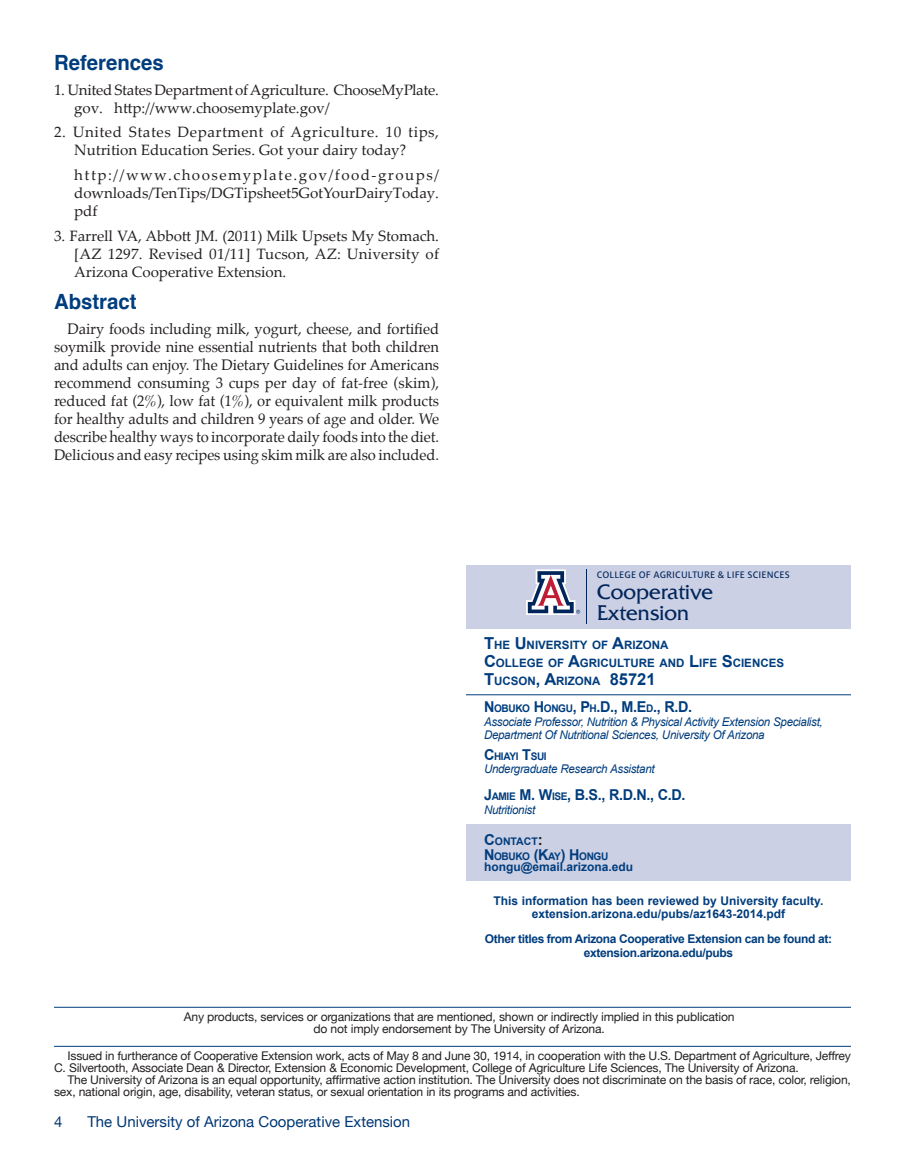
<style>
.page{position:relative;width:905px;height:1175px;background:#fff}
.page>*{position:absolute;margin:0;border:0;box-sizing:border-box;transform-origin:0 0}
.t1{font:21px/21px "Friz Qua";letter-spacing:-.02em;color:#00255b}
.Subhead_1{font:700 21px "Helvetica";color:#013d7d}
.t2{font:15px/18px "Palatino";color:#231f20;text-align:justify}
.t3{font:15px/18px "Palatino Linotype";color:#231f20}
.t4{font:700 15px "Arial";color:#013d7d;scale:.96 1}
.t5{font:15px "Helvetica Neue";color:#013775}
.t6{font:700 15px "Arial";color:#231f20}
.t7{font:12px/12px "Helvetica Neue";letter-spacing:-.01em;color:#231f20}
.t8{font:italic 12px "Arial";letter-spacing:-.025em;color:#013d7d;scale:.96 1}
.t9{font:700 12px "Arial";color:#013d7d}
.t10{font:12px "Helvetica Neue";letter-spacing:-.03em;color:#231f20}
.t11{font:700 12px "Arial";letter-spacing:-.03em;color:#013d7d}
.t12{font:700 11.55px "Arial";color:#013d7d}
.t13{font:10.5px "Milo OT Text";letter-spacing:.01em;color:#00255b}
.t14{font:700 10.5px "Arial";letter-spacing:-.035em;color:#013d7d;scale:.96 1}
.t15{font:700 10.5px "Arial";letter-spacing:-.035em;color:#013d7d}
.s1{font-size:16.5px}
.s2{font-size:10.5px}
.s3{font-size:15px}
</style>
<div class="page">
<div style="left:466px;top:824px;width:384px;height:56px;background:#cbd0e4"></div>
<div style="left:466px;top:565px;width:384px;height:63px;background:#cbd0e4"></div>
<hr style="left:466px;top:694px;width:384px;height:1px;background:#013d7d">
<hr style="left:54px;top:1006px;width:796px;height:1px;background:#013d7d">
<hr style="left:54px;top:1046px;width:796px;height:1px;background:#013d7d">
<svg style="left:526px;top:569px;width:54px;height:46px"></svg>
<hr style="left:586px;top:569px;width:1px;height:55px;background:#00255b">
<p class="Subhead_1" style="left:54px;top:45px;width:111px">References</p>
<p class="t3" style="left:74px;top:80px;width:366px;text-indent:-20px">1. United States Department of Agriculture. ChooseMyPlate. gov. http://www.choosemyplate.gov/</p>
<p class="t3" style="left:74px;top:123px;width:366px;text-indent:-20px">2. United States Department of Agriculture. 10 tips,<br>Nutrition Education Series. Got your dairy today?</p>
<p class="t3" style="left:74px;top:165px;width:366px;text-align:justify">http://www.choosemyplate.gov/food-groups/ downloads/TenTips/DGTipsheet5GotYourDairyToday. pdf</p>
<p class="t3" style="left:74px;top:226px;width:366px;text-align:justify;text-indent:-20px">3. Farrell VA, Abbott JM. (2011) Milk Upsets My Stomach. [AZ 1297. Revised 01/11] Tucson, AZ: University of Arizona Cooperative Extension.</p>
<p class="Subhead_1" style="left:54px;top:284px;width:84px">Abstract</p>
<p class="t2" style="left:54px;top:319px;width:387px;text-indent:14px">Dairy foods including milk, yogurt, cheese, and fortified soymilk provide nine essential nutrients that both children and adults can enjoy. The Dietary Guidelines for Americans recommend consuming 3 cups per day of fat-free (skim), reduced fat (2%), low fat (1%), or equivalent milk products for healthy adults and children 9 years of age and older. We describe healthy ways to incorporate daily foods into the diet.<br>Delicious and easy recipes using skim milk are also included.</p>
<p class="t13" style="left:597px;top:568px;width:194px">COLLEGE OF AGRICULTURE &amp; LIFE SCIENCES</p>
<h1 class="t1" style="left:597px;top:580px;width:118px">Cooperative<br>Extension</h1>
<p class="t12" style="left:484px;top:637px;width:186px"><span class="s1">T</span>HE <span class="s1">U</span>NIVERSITY OF <span class="s1">A</span>RIZONA</p>
<p class="t12" style="left:484px;top:655px;width:301px"><span class="s1">C</span>OLLEGE OF <span class="s1">A</span>GRICU LTU RE AND <span class="s1">L</span>IFE <span class="s1">S</span>CIENCES</p>
<p class="t12" style="left:484px;top:673px;width:173px"><span class="s1">T</span>UCSON<span class="s1">, A</span>RIZONA <span class="s1">85721</span></p>
<p class="t4" style="left:484px;top:697px;width:218px">N<span class="s2">OBUKO</span> H<span class="s2">ONGU</span>, P<span class="s2">H</span>.D., M.E<span class="s2">D</span>., R.D.</p>
<p class="t8" style="left:484px;top:713px;width:354px">Associate Professor, Nutrition &amp; Physical Activity Extension Specialist,</p>
<p class="t8" style="left:484px;top:727px;width:294px">Department Of Nutritional Sciences, University Of Arizona</p>
<p class="t14" style="left:484px;top:749px;width:67px"><span class="s3">C</span>HIAYI <span class="s3">T</span>SUI</p>
<p class="t8" style="left:484px;top:761px;width:179px">Undergraduate Research Assistant</p>
<p class="t4" style="left:484px;top:784px;width:211px">J<span class="s2">AMIE</span> M. W<span class="s2">ISE</span>, B.S., R.D.N., C.D.</p>
<p class="t8" style="left:484px;top:801px;width:55px">Nutritionist</p>
<p class="t15" style="left:484px;top:834px;width:35px"><span class="s3">C</span>ONTACT</p>
<p class="t6" style="left:538px;top:829px;width:6px">:</p>
<p class="t14" style="left:484px;top:849px;width:129px"><span class="s3">N</span> OBUKO <span class="s3">(K</span>AY<span class="s3">) H</span> ONGU</p>
<p class="t9" style="left:484px;top:858px;width:151px">hongu@email.arizona.edu</p>
<p class="t9" style="left:493px;top:892px;width:331px">This information has been reviewed by University faculty.</p>
<p class="t9" style="left:531px;top:905px;width:255px">extension.arizona.edu/pubs/az1643-2014.pdf</p>
<p class="t11" style="left:485px;top:930px;width:348px">Other titles from Arizona Cooperative Extension can be found at:</p>
<p class="t11" style="left:584px;top:944px;width:151px">extension.arizona.edu/pubs</p>
<p class="t10" style="left:184px;top:1008px;width:552px">Any products, services or organizations that are mentioned, shown or indirectly implied in this publication</p>
<p class="t7" style="left:313px;top:1023px;width:293px">do not imply endorsement by The University of Arizona.</p>
<p class="t7" style="left:54px;top:1050px;width:798px;text-indent:14px">Issued in furtherance of Cooperative Extension work, acts of May 8 and June 30, 1914, in cooperation with the U.S. Department of Agriculture, Jeffrey<br>C. Silvertooth, Associate Dean &amp; Director, Extension &amp; Economic Development, College of Agriculture Life Sciences, The University of Arizona.</p>
<p class="t7" style="left:54px;top:1074px;width:798px;text-indent:14px">The University of Arizona is an equal opportunity, affirmative action institution. The University does not discriminate on the basis of race, color, religion, sex, national origin, age, disability, veteran status, or sexual orientation in its programs and activities.</p>
<p class="t5" style="left:54px;top:1110px;width:10px">4</p>
<p class="t5" style="left:87px;top:1111px;width:324px">The University of Arizona Cooperative Extension</p>
</div>
